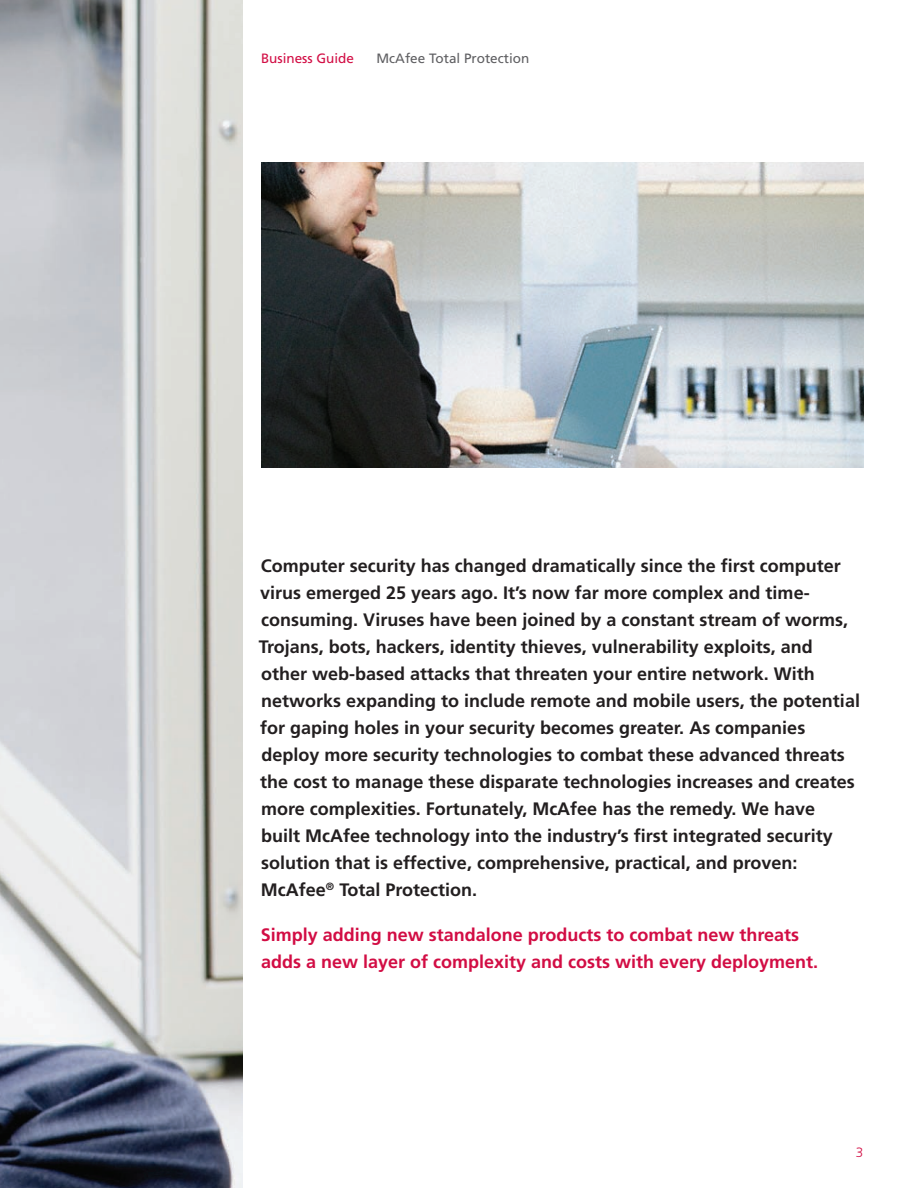
<style>
.page{position:relative;width:918px;height:1188px;background:#fff}
.page>*{position:absolute;margin:0;border:0;box-sizing:border-box;transform-origin:0 0}
.t1{font:700 18px/27px "Frutiger";color:#231f20}
.t2{font:700 18px/27px "Frutiger";color:#d20d44}
.t3{font:13.5px "Frutiger";color:#5f5f62}
.t4{font:13.5px "Frutiger";color:#d20d44}
.t5{font:300 13.5px "Frutiger";color:#d20d44}
</style>
<div class="page">
<img style="left:261px;top:162px;width:603px;height:306px">
<img style="left:0;top:0;width:243px;height:1188px">
<p class="t4" style="left:261px;top:50px;width:95px">Business Guide</p>
<p class="t3" style="left:377px;top:50px;width:154px">McAfee Total Protection</p>
<p class="t1" style="left:259px;top:552px;width:603px">Computer security has changed dramatically since the first computer virus emerged 25 years ago. It’s now far more complex and time&shy;consuming. Viruses have been joined by a constant stream of worms, Trojans, bots, hackers, identity thieves, vulnerability exploits, and other web-based attacks that threaten your entire network. With networks expanding to include remote and mobile users, the potential for gaping holes in your security becomes greater. As companies deploy more security technologies to combat these advanced threats the cost to manage these disparate technologies increases and creates more complexities. Fortunately, McAfee has the remedy. We have<br>built McAfee technology into the industry’s first integrated security solution that is effective, comprehensive, practical, and proven:<br>McAfee<sup>®</sup> Total Protection.</p>
<p class="t2" style="left:261px;top:921px;width:559px">Simply adding new standalone products to combat new threats adds a new layer of complexity and costs with every deployment.</p>
<p class="t5" style="left:856px;top:1144px;width:9px">3</p>
</div>
